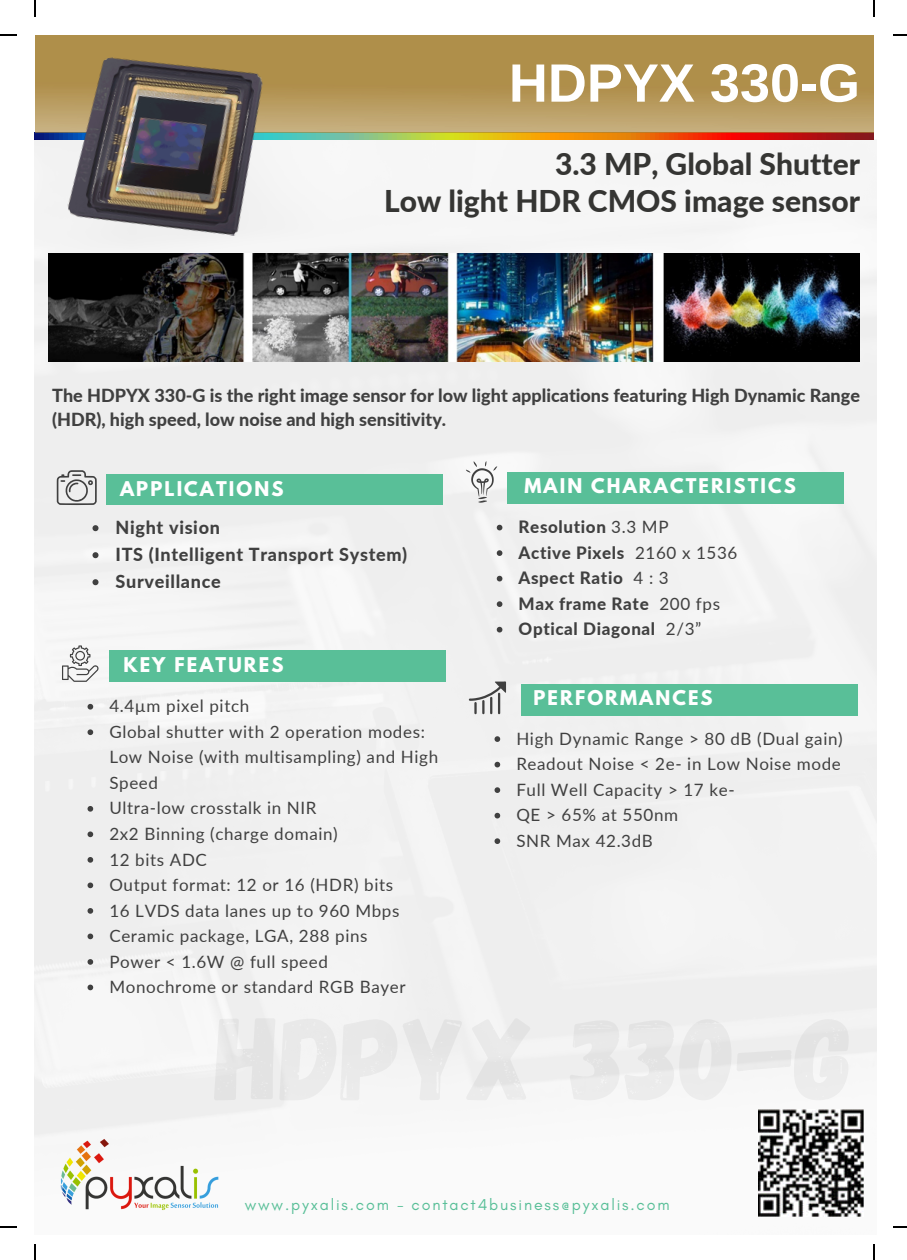
<style>
.page{position:relative;width:907px;height:1260px;background:#fff}
.page>*{position:absolute;margin:0;border:0;box-sizing:border-box;transform-origin:0 0}
.t1{font:700 54px "Arimo";color:#fff}
.t2{font:800 30px "Lato";color:#353533}
.t3{font:800 18px/24px "Lato";color:#404040}
.t4{font:700 18px "League Spartan";letter-spacing:.115em;color:#fff}
.t5{font:800 18px "Lato";letter-spacing:.035em;color:#404040}
.t6{font:17px/25.4px "Lato";letter-spacing:.035em;color:#404040}
.t7{font:800 17px "Lato";letter-spacing:.035em;color:#404040}
.t8{font:16px "Glacial Indifference";letter-spacing:.115em;color:#59bf98}
.s1{font-weight:400}
</style>
<div class="page">
<div style="left:34px;top:140px;width:842px;height:1077px;background:#f2f2f2"></div>
<img style="left:34px;top:35px;width:840px;height:105px">
<img style="left:60px;top:1136px;width:161px;height:75px">
<svg style="left:466px;top:461px;width:31px;height:41px"></svg>
<svg style="left:57px;top:470px;width:40px;height:35px"></svg>
<div style="left:106px;top:475px;width:336px;height:30px;background:#59bf98"></div>
<div style="left:507px;top:472px;width:336px;height:31px;background:#59bf98"></div>
<img style="left:52px;top:41px;width:227px;height:212px">
<img style="left:49px;top:253px;width:810px;height:108px">
<svg style="left:497px;top:524px;width:5px;height:6px"></svg>
<svg style="left:497px;top:550px;width:5px;height:6px"></svg>
<svg style="left:497px;top:575px;width:5px;height:6px"></svg>
<svg style="left:497px;top:601px;width:5px;height:6px"></svg>
<svg style="left:497px;top:626px;width:5px;height:6px"></svg>
<img style="left:758px;top:1109px;width:105px;height:106px">
<svg style="left:92px;top:525px;width:6px;height:6px"></svg>
<svg style="left:92px;top:552px;width:6px;height:6px"></svg>
<svg style="left:92px;top:579px;width:6px;height:6px"></svg>
<svg style="left:62px;top:645px;width:37px;height:36px"></svg>
<div style="left:109px;top:650px;width:336px;height:32px;background:#59bf98"></div>
<svg style="left:87px;top:703px;width:6px;height:6px"></svg>
<svg style="left:87px;top:729px;width:6px;height:6px"></svg>
<svg style="left:87px;top:805px;width:6px;height:6px"></svg>
<svg style="left:87px;top:831px;width:6px;height:6px"></svg>
<svg style="left:87px;top:856px;width:6px;height:6px"></svg>
<svg style="left:87px;top:882px;width:6px;height:6px"></svg>
<svg style="left:87px;top:907px;width:6px;height:6px"></svg>
<svg style="left:87px;top:933px;width:6px;height:6px"></svg>
<svg style="left:87px;top:958px;width:6px;height:6px"></svg>
<svg style="left:87px;top:984px;width:6px;height:6px"></svg>
<svg style="left:469px;top:681px;width:37px;height:33px"></svg>
<div style="left:521px;top:683px;width:336px;height:32px;background:#59bf98"></div>
<svg style="left:494px;top:736px;width:6px;height:5px"></svg>
<svg style="left:494px;top:761px;width:6px;height:6px"></svg>
<svg style="left:494px;top:787px;width:6px;height:5px"></svg>
<svg style="left:494px;top:812px;width:6px;height:6px"></svg>
<svg style="left:494px;top:838px;width:6px;height:5px"></svg>
<svg style="left:34px;top:0;width:2px;height:16px"></svg>
<svg style="left:0;top:34px;width:16px;height:2px"></svg>
<svg style="left:873px;top:0;width:1px;height:16px"></svg>
<svg style="left:893px;top:34px;width:14px;height:2px"></svg>
<svg style="left:34px;top:1244px;width:2px;height:15px"></svg>
<svg style="left:0;top:1226px;width:16px;height:1px"></svg>
<svg style="left:873px;top:1244px;width:1px;height:15px"></svg>
<svg style="left:893px;top:1226px;width:14px;height:1px"></svg>
<p class="t1" style="left:509px;top:53px;width:352px">HDPYX 330-G</p>
<p class="t2" style="left:555px;top:145px;width:306px">3.3 MP, Global Shutter</p>
<p class="t2" style="left:384px;top:183px;width:477px">Low light HDR CMOS image sensor</p>
<p class="t3" style="left:52px;top:382px;width:809px">The HDPYX 330-G is the right image sensor for low light applications featuring High Dynamic Range (HDR), high speed, low noise and high sensitivity.</p>
<p class="t4" style="left:120px;top:479px;width:165px">APPLICATIONS</p>
<p class="t4" style="left:524px;top:476px;width:273px">MAIN CHARACTERISTICS</p>
<p class="t7" style="left:518px;top:516px;width:151px">Resolution <span class="s1">3.3 MP</span></p>
<p class="t7" style="left:518px;top:542px;width:220px">Active Pixels <span class="s1">2160 x 1536</span></p>
<p class="t7" style="left:518px;top:567px;width:152px">Aspect Ratio <span class="s1">4 : 3</span></p>
<p class="t7" style="left:518px;top:593px;width:203px">Max frame Rate <span class="s1">200 fps</span></p>
<p class="t7" style="left:518px;top:618px;width:184px">Optical Diagonal <span class="s1">2/3”</span></p>
<p class="t5" style="left:116px;top:516px;width:106px">Night vision</p>
<p class="t5" style="left:116px;top:543px;width:293px">ITS (Intelligent Transport System)</p>
<p class="t5" style="left:116px;top:570px;width:107px">Surveillance</p>
<p class="t4" style="left:123px;top:655px;width:161px">KEY FEATURES</p>
<p class="t6" style="left:109px;top:693px;width:141px">4.4µm pixel pitch</p>
<p class="t6" style="left:109px;top:718px;width:330px">Global shutter with 2 operation modes:<br>Low Noise (with multisampling) and High<br>Speed</p>
<p class="t6" style="left:109px;top:795px;width:209px">Ultra-low crosstalk in NIR</p>
<p class="t6" style="left:109px;top:820px;width:230px">2x2 Binning (charge domain)</p>
<p class="t6" style="left:109px;top:846px;width:99px">12 bits ADC</p>
<p class="t6" style="left:109px;top:871px;width:285px">Output format: 12 or 16 (HDR) bits</p>
<p class="t6" style="left:109px;top:897px;width:292px">16 LVDS data lanes up to 960 Mbps</p>
<p class="t6" style="left:109px;top:922px;width:260px">Ceramic package, LGA, 288 pins</p>
<p class="t6" style="left:109px;top:948px;width:220px">Power &lt; 1.6W @ full speed</p>
<p class="t6" style="left:109px;top:973px;width:298px">Monochrome or standard RGB Bayer</p>
<p class="t4" style="left:533px;top:688px;width:181px">PERFORMANCES</p>
<p class="t6" style="left:516px;top:725px;width:328px">High Dynamic Range &gt; 80 dB (Dual gain)</p>
<p class="t6" style="left:516px;top:750px;width:326px">Readout Noise &lt; 2e- in Low Noise mode</p>
<p class="t6" style="left:516px;top:776px;width:220px">Full Well Capacity &gt; 17 ke-</p>
<p class="t6" style="left:516px;top:801px;width:163px">QE &gt; 65% at 550nm</p>
<p class="t6" style="left:516px;top:827px;width:138px">SNR Max 42.3dB</p>
<p class="t8" style="left:245px;top:1194px;width:426px">www.pyxalis.com - contact4business@pyxalis.com</p>
</div>
